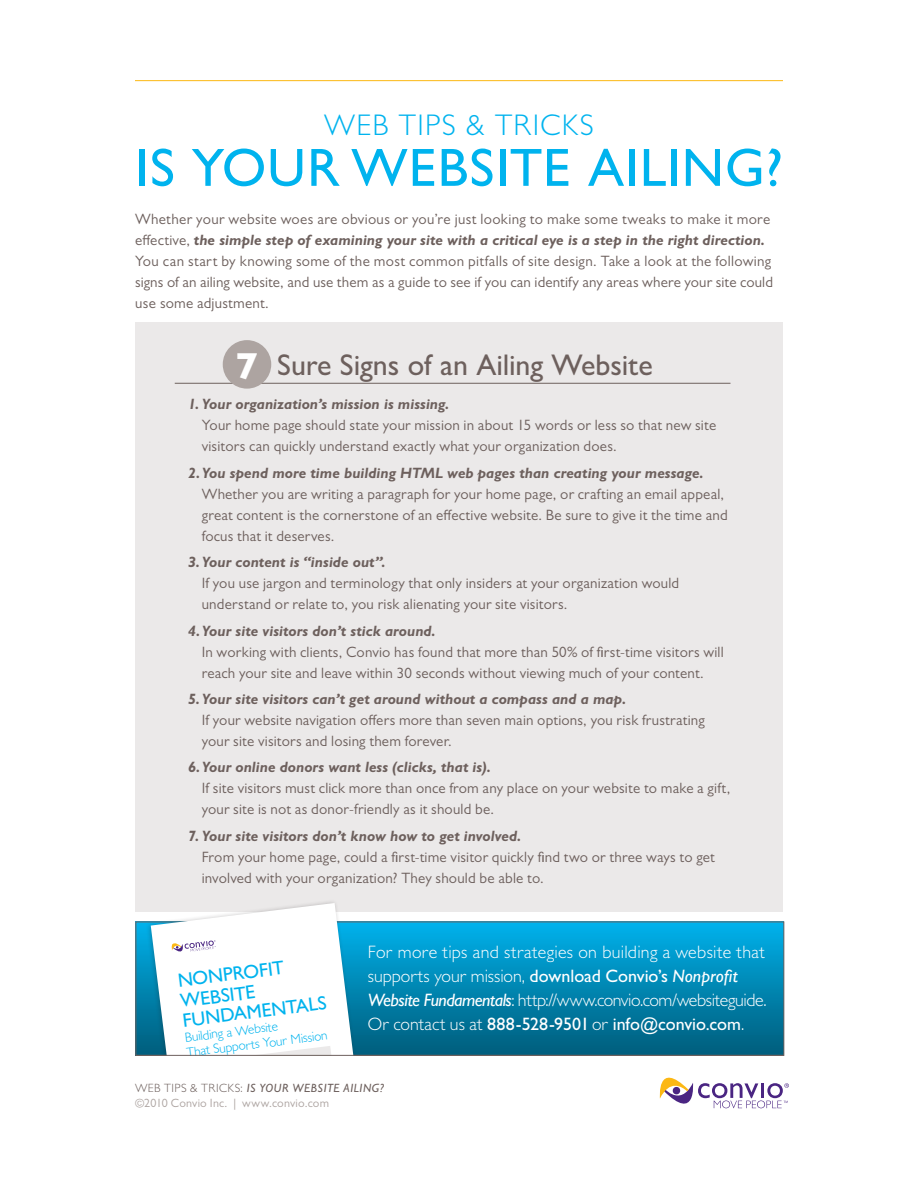
<style>
.page{position:relative;width:918px;height:1188px;background:#fff}
.page>*{position:absolute;margin:0;border:0;box-sizing:border-box;transform-origin:0 0}
.t1{font:500 54px "Gill Sans MT Pro";letter-spacing:.02em;color:#00b3ee}
.t2{font:800 37.95px "Gill Sans MT Pro";color:#fff}
.Body_Copy{font:500 30px "Gill Sans MT Pro";letter-spacing:-.005em;color:#6d605d}
.Case_in_Point_Text{font:300 30px "Gill Sans MT Pro";letter-spacing:.045em;color:#00b3ee}
.t3{font:500 19.35px/20px "Gill Sans MT Pro";color:#00b3ee}
.t4{font:300 18px/24px "Gill Sans MT Pro";letter-spacing:.01em;color:#fff}
.Bulleted_Copy{font:15px/21px "Gill Sans MT Pro";letter-spacing:.01em;color:#6d605d}
.Body_Copy-2{font:15px/21px "Gill Sans MT Pro";letter-spacing:.02em;color:#6d605d}
.t5{font:300 13.35px/15.1px "Gill Sans MT Pro";color:#00b3ee}
.t6{font:italic 500 12px "Gill Sans MT Pro";letter-spacing:.045em;color:#6d605d}
.t7{font:12px "Gill Sans MT Pro";letter-spacing:.015em;color:#ada4a1}
.t8{font:italic 300 4.8px "Gill Sans MT Pro";color:#6d605d}
.s1{font-weight:700;font-style:italic}
.s2{font-weight:500}
.s3{font-weight:500;font-style:italic}
.s4{font-weight:300;font-style:normal}
</style>
<div class="page">
<svg style="left:660px;top:1078px;width:129px;height:30px"></svg>
<hr style="left:135px;top:80px;width:648px;height:1px;background:#fcb814">
<div style="left:135px;top:322px;width:648px;height:590px;background:#ebe9e9"></div>
<hr style="left:175px;top:383px;width:555px;height:1px;background:#6d605d">
<div style="left:223px;top:340px;width:48px;height:49px;background:#ada4a1;border-radius:50%"></div>
<div style="left:136px;top:922px;width:648px;height:133px;background:linear-gradient(to bottom,#00b1eb,#005c7a)"></div>
<div style="left:145px;top:898px;width:212px;height:165px;background:#231f20;opacity:.25"></div>
<svg style="left:151px;top:903px;width:203px;height:152px"></svg>
<hr style="left:136px;top:1055px;width:648px;height:1px;background:#6d605d">
<div style="left:130px;top:1056px;width:664px;height:15px;background:#fff"></div>
<p class="Case_in_Point_Text" style="left:324px;top:107px;width:271px">WEB TIPS &amp; TRICKS</p>
<p class="t1" style="left:135px;top:136px;width:649px">IS YOUR WEBSITE AILING?</p>
<p class="Body_Copy-2" style="left:135px;top:209px;width:640px">Whether your website woes are obvious or you’re just looking to make some tweaks to make it more effective, <span class="s1">the simple step of examining your site with a critical eye is a step in the right direction.<br></span>You can start by knowing some of the most common pitfalls of site design. Take a look at the following signs of an ailing website, and use them as a guide to see if you can identify any areas where your site could use some adjustment.</p>
<p class="t2" style="left:236px;top:344px;width:24px">7</p>
<p class="Body_Copy" style="left:277px;top:347px;width:377px">Sure Signs of an Ailing Website</p>
<p class="Bulleted_Copy" style="left:202px;top:394px;width:516px;text-indent:-14px"><span class="s1">1. Your organization’s mission is missing.<br></span>Your home page should state your mission in about 15 words or less so that new site visitors can quickly understand exactly what your organization does.</p>
<p class="Bulleted_Copy" style="left:202px;top:462px;width:528px;text-indent:-14px"><span class="s1">2.You spend more time building HTML web pages than creating your message.<br></span>Whether you are writing a paragraph for your home page, or crafting an email appeal, great content is the cornerstone of an effective website. Be sure to give it the time and focus that it deserves.</p>
<p class="Bulleted_Copy" style="left:202px;top:552px;width:479px;text-indent:-14px"><span class="s1">3.Your content is “inside out”.<br></span>If you use jargon and terminology that only insiders at your organization would understand or relate to, you risk alienating your site visitors.</p>
<p class="Bulleted_Copy" style="left:202px;top:620px;width:524px;text-indent:-14px"><span class="s1">4.Your site visitors don’t stick around.<br></span>In working with clients, Convio has found that more than 50% of first-time visitors will reach your site and leave within 30 seconds without viewing much of your content.</p>
<p class="Bulleted_Copy" style="left:202px;top:688px;width:505px;text-indent:-14px"><span class="s1">5.Your site visitors can’t get around without a compass and a map.<br></span>If your website navigation offers more than seven main options, you risk frustrating your site visitors and losing them forever.</p>
<p class="Bulleted_Copy" style="left:202px;top:757px;width:530px;text-indent:-14px"><span class="s1">6.Your online donors want less (clicks, that is).<br></span>If site visitors must click more than once from any place on your website to make a gift, your site is not as donor-friendly as it should be.</p>
<p class="Bulleted_Copy" style="left:202px;top:825px;width:515px;text-indent:-14px"><span class="s1">7. Your site visitors don’t know how to get involved.<br></span>From your home page, could a first-time visitor quickly find two or three ways to get involved with your organization? They should be able to.</p>
<p class="t4" style="left:368px;top:940px;width:400px">For more tips and strategies on building a website that supports your mission, <span class="s2">download Convio’s</span> <span class="s3">Nonprofit Website Fundamentals</span>: http://www.convio.com/websiteguide.<br>Or contact us at <span class="s2">888-528-9501</span> or <span class="s2">info@convio.com</span>.</p>
<p class="t3" style="left:177px;top:971px;width:146px;rotate:-7deg">NONPROFIT<br>WEBSITE<br>FUNDAMENTALS</p>
<p class="t5" style="left:184px;top:1030px;width:143px;rotate:-7deg">Building a Website<br>That Supports Your Mission</p>
<p class="t8" style="left:206px;top:1093px;width:81px;rotate:-7deg">• Keys to Successful Website Performance</p>
<p class="t6" style="left:135px;top:1081px;width:250px"><span class="s4">WEB TIPS &amp; TRICKS:</span> IS YOUR WEBSITE AILING?</p>
<p class="t7" style="left:135px;top:1096px;width:196px">©2010 Convio Inc. | www.convio.com</p>
</div>
